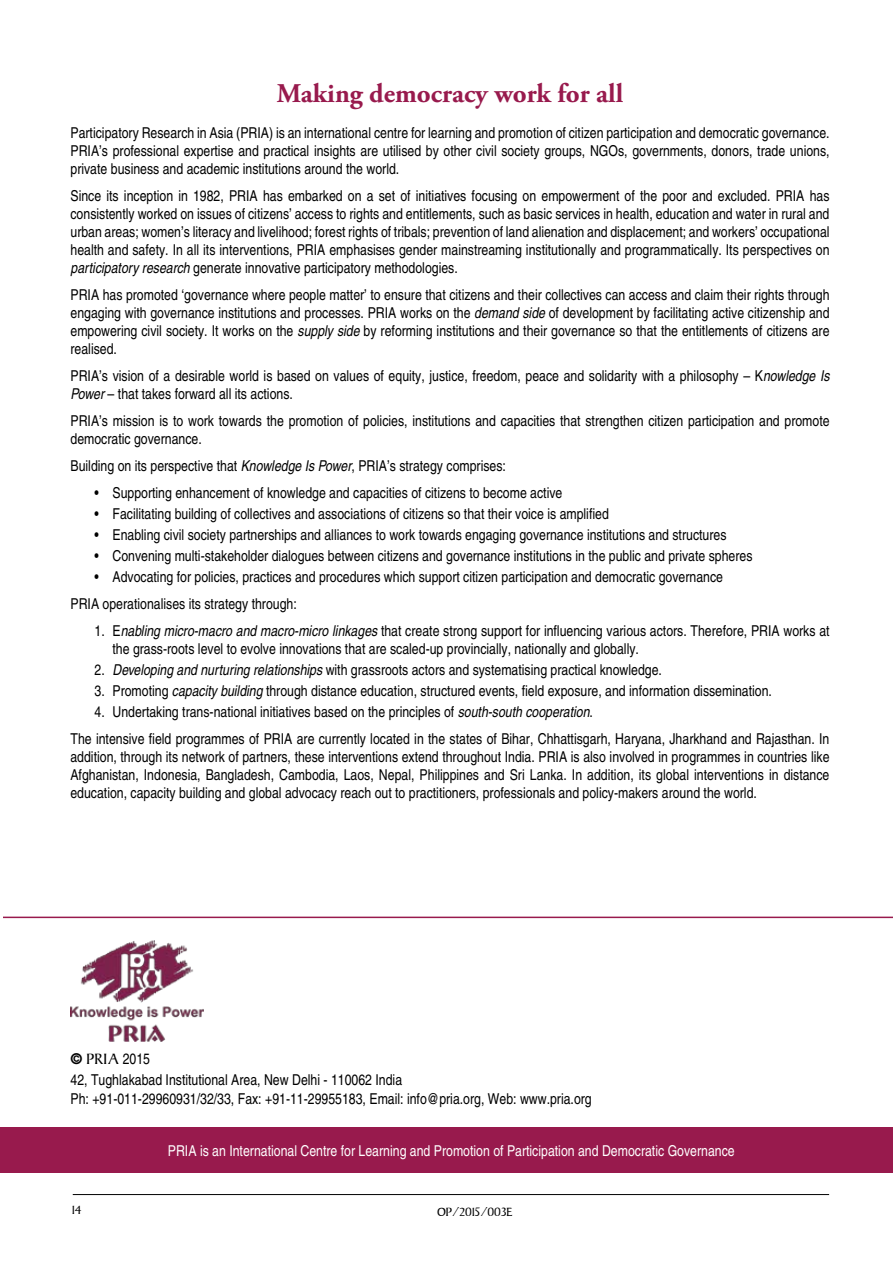
<style>
.page{position:relative;width:893px;height:1263px;background:#fff}
.page>*{position:absolute;margin:0;border:0;box-sizing:border-box;transform-origin:0 0}
.t1{font:700 27px "Adobe Garamond Pro";color:#981a4d}
.t2{font:condensed 15px/18px "Helvetica";color:#000}
.t3{font:condensed 15px "Helvetica";color:#fff}
.t4{font:15px "Baker Signet";color:#000}
.t5{font:12px "Baker Signet";color:#000}
.s1{font-style:italic}
.s2{font-family:"Helvetica Neue LT Std";font-weight:700;font-stretch:condensed}
.s3{font-family:"Helvetica";font-stretch:condensed}
</style>
<div class="page">
<hr style="left:73px;top:1194px;width:756px;height:1px;background:#000">
<div style="left:0;top:1127px;width:893px;height:46px;background:#981a4d"></div>
<hr style="left:3px;top:917px;width:890px;height:1px;background:#981a4d">
<img style="left:71px;top:940px;width:132px;height:101px">
<h1 class="t1" style="left:277px;top:78px;width:348px">Making democracy work for all</h1>
<p class="t2" style="left:70px;top:124px;width:761px;text-align:justify">Participatory Research in Asia (PRIA) is an international centre for learning and promotion of citizen participation and democratic governance.<br>PRIA’s professional expertise and practical insights are utilised by other civil society groups, NGOs, governments, donors, trade unions, private business and academic institutions around the world.</p>
<p class="t2" style="left:70px;top:187px;width:761px;text-align:justify">Since its inception in 1982, PRIA has embarked on a set of initiatives focusing on empowerment of the poor and excluded. PRIA has consistently worked on issues of citizens’ access to rights and entitlements, such as basic services in health, education and water in rural and urban areas; women’s literacy and livelihood; forest rights of tribals; prevention of land alienation and displacement; and workers’ occupational health and safety. In all its interventions, PRIA emphasises gender mainstreaming institutionally and programmatically. Its perspectives on <span class="s1">participatory research</span> generate innovative participatory methodologies.</p>
<p class="t2" style="left:70px;top:286px;width:761px;text-align:justify">PRIA has promoted ‘governance where people matter’ to ensure that citizens and their collectives can access and claim their rights through engaging with governance institutions and processes. PRIA works on the <span class="s1">demand side</span> of development by facilitating active citizenship and empowering civil society. It works on the <span class="s1">supply side</span> by reforming institutions and their governance so that the entitlements of citizens are realised.</p>
<p class="t2" style="left:70px;top:367px;width:761px">PRIA’s vision of a desirable world is based on values of equity, justice, freedom, peace and solidarity with a philosophy – K<span class="s1">nowledge Is<br>Power</span> – that takes forward all its actions.</p>
<p class="t2" style="left:70px;top:412px;width:761px">PRIA’s mission is to work towards the promotion of policies, institutions and capacities that strengthen citizen participation and promote democratic governance.</p>
<p class="t2" style="left:70px;top:457px;width:437px">Building on its perspective that <span class="s1">Knowledge Is Power</span>, PRIA’s strategy comprises:</p>
<p class="t2" style="left:94px;top:484px;width:469px">• Supporting enhancement of knowledge and capacities of citizens to become active</p>
<p class="t2" style="left:94px;top:505px;width:516px">• Facilitating building of collectives and associations of citizens so that their voice is amplified</p>
<p class="t2" style="left:94px;top:526px;width:633px">• Enabling civil society partnerships and alliances to work towards engaging governance institutions and structures</p>
<p class="t2" style="left:94px;top:547px;width:659px">• Convening multi-stakeholder dialogues between citizens and governance institutions in the public and private spheres</p>
<p class="t2" style="left:70px;top:563px;width:654px;line-height:27px;text-indent:24px">• Advocating for policies, practices and procedures which support citizen participation and democratic governance<br>PRIA operationalises its strategy through:</p>
<p class="t2" style="left:112px;top:622px;width:719px;text-indent:-18px">1. E<span class="s1">nabling micro-macro and macro-micro linkages</span> that create strong support for influencing various actors. Therefore, PRIA works at the grass-roots level to evolve innovations that are scaled-up provincially, nationally and globally.</p>
<p class="t2" style="left:94px;top:661px;width:569px">2. <span class="s1">Developing and nurturing relationships</span> with grassroots actors and systematising practical knowledge.</p>
<p class="t2" style="left:95px;top:682px;width:679px">3. Promoting <span class="s1">capacity building</span> through distance education, structured events, field exposure, and information dissemination.</p>
<p class="t2" style="left:71px;top:698px;width:760px;line-height:27px;text-indent:24px">4. Undertaking trans-national initiatives based on the principles of <span class="s1">south-south cooperation</span>.<br>The intensive field programmes of PRIA are currently located in the states of Bihar, Chhattisgarh, Haryana, Jharkhand and Rajasthan. In</p>
<p class="t2" style="left:70px;top:748px;width:761px;text-align:justify">addition, through its network of partners, these interventions extend throughout India. PRIA is also involved in programmes in countries like Afghanistan, Indonesia, Bangladesh, Cambodia, Laos, Nepal, Philippines and Sri Lanka. In addition, its global interventions in distance education, capacity building and global advocacy reach out to practitioners, professionals and policy-makers around the world.</p>
<p class="t4" style="left:71px;top:1051px;width:81px"><span class="s2">©</span> PRIA <span class="s3">2015</span></p>
<p class="t2" style="left:71px;top:1070px;width:523px;line-height:19.5px">42, Tughlakabad Institutional Area, New Delhi - 110062 India<br>Ph: +91-011-29960931/32/33, Fax: +91-11-29955183, Email: info@pria.org, Web: www.pria.org</p>
<p class="t3" style="left:168px;top:1142px;width:568px">PRIA is an International Centre for Learning and Promotion of Participation and Democratic Governance</p>
<p class="t5" style="left:72px;top:1203px;width:11px">14</p>
<p class="t5" style="left:437px;top:1205px;width:76px">OP/2015/003E</p>
</div>
